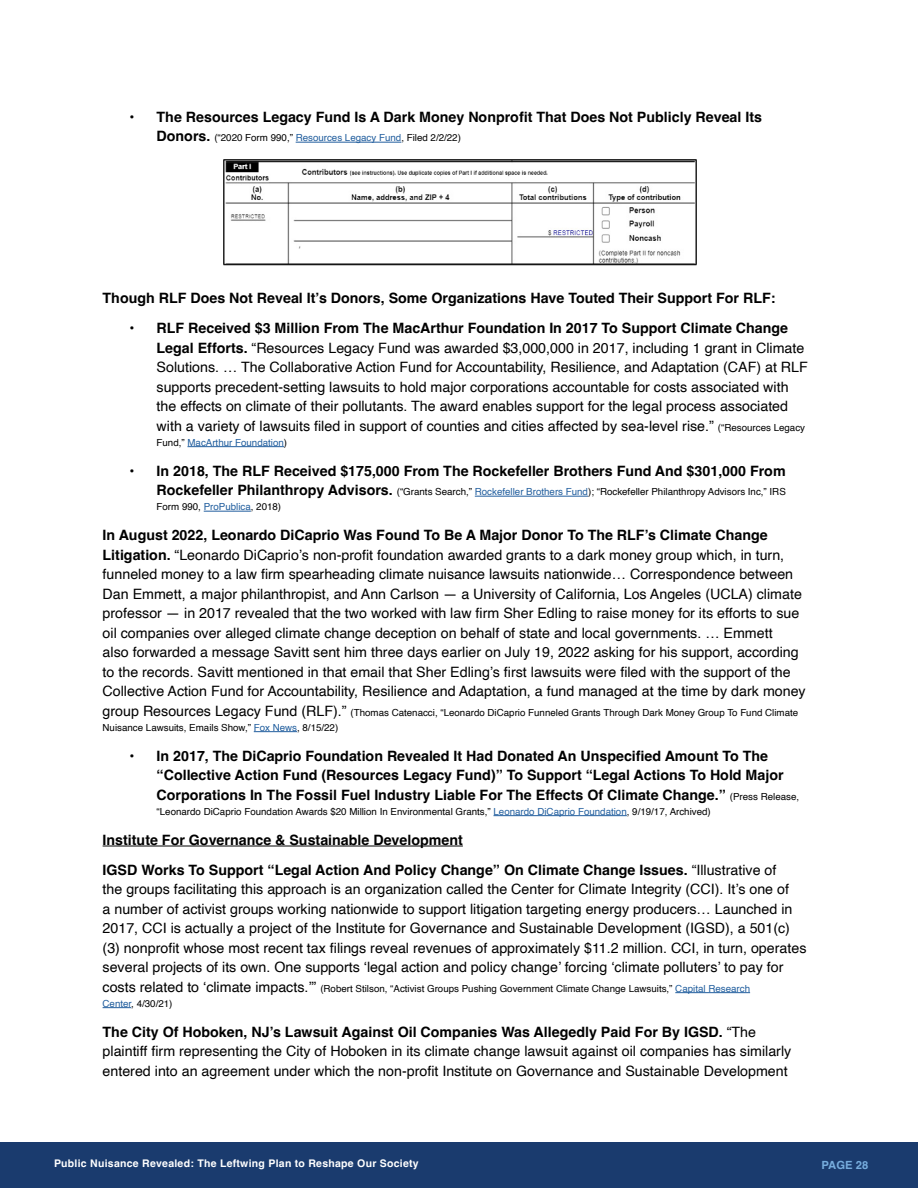
<style>
.page{position:relative;width:918px;height:1188px;background:#fff}
.page>*{position:absolute;margin:0;border:0;box-sizing:border-box;transform-origin:0 0}
.t1{font:14.25px/19.5px "Helvetica";color:#000}
.t2{font:700 14.25px/19.5px "Helvetica";color:#000}
.t3{font:700 11.25px "Helvetica";color:#76acdd}
.t4{font:700 10.5px "Helvetica";letter-spacing:.025em;color:#fff}
.t5{font:9.75px/15px "Helvetica";color:#000}
.t6{font:9.75px "Helvetica";color:#215e9e}
.s1{font-weight:700;font-size:14.25px}
.s2{color:#215e9e}
.s3{font-weight:700}
.s4{font-size:9.75px}
.s5{color:#000}
.s6{font-size:14.25px}
.s7{font-weight:400;font-size:9.75px}
.s8{font-weight:400}
</style>
<div class="page">
<div style="left:0;top:1143px;width:918px;height:45px;background:#1a3b6e"></div>
<hr style="left:296px;top:142px;width:105px;height:1px;background:#215e9e">
<hr style="left:187px;top:446px;width:97px;height:1px;background:#215e9e">
<hr style="left:475px;top:496px;width:113px;height:1px;background:#215e9e">
<hr style="left:204px;top:511px;width:47px;height:1px;background:#215e9e">
<hr style="left:254px;top:731px;width:43px;height:1px;background:#215e9e">
<hr style="left:494px;top:815px;width:133px;height:1px;background:#215e9e">
<hr style="left:103px;top:846px;width:360px;height:1px;background:#000">
<hr style="left:675px;top:992px;width:75px;height:1px;background:#215e9e">
<svg style="left:103px;top:1007px;width:28px;height:1px"></svg>
<img style="left:223px;top:160px;width:473px;height:106px">
<p class="t2" style="left:130px;top:109px;width:634px">• The Resources Legacy Fund Is A Dark Money Nonprofit That Does Not Publicly Reveal Its</p>
<p class="t5" style="left:157px;top:131px;width:306px"><span class="s1">Donors.</span> (“2020 Form 990,” <span class="s2">Resources Legacy Fund</span>, Filed 2/2/22)</p>
<p class="t2" style="left:103px;top:290px;width:674px">Though RLF Does Not Reveal It’s Donors, Some Organizations Have Touted Their Support For RLF:</p>
<p class="t1" style="left:157px;top:319px;width:653px;text-indent:-27px"><span class="s3">• RLF Received $3 Million From The MacArthur Foundation In 2017 To Support Climate Change Legal Efforts.</span> “Resources Legacy Fund was awarded $3,000,000 in 2017, including 1 grant in Climate Solutions. … The Collaborative Action Fund for Accountability, Resilience, and Adaptation (CAF) at RLF supports precedent-setting lawsuits to hold major corporations accountable for costs associated with the effects on climate of their pollutants. The award enables support for the legal process associated with a variety of lawsuits filed in support of counties and cities affected by sea-level rise.” <span class="s4">(“Resources Legacy</span></p>
<p class="t6" style="left:157px;top:435px;width:132px"><span class="s5">Fund,”</span> MacArthur Foundation<span class="s5">)</span></p>
<p class="t2" style="left:130px;top:463px;width:658px">• In 2018, The RLF Received $175,000 From The Rockefeller Brothers Fund And $301,000 From</p>
<p class="t5" style="left:157px;top:485px;width:631px"><span class="s1">Rockefeller Philanthropy Advisors.</span> (“Grants Search,” <span class="s2">Rockefeller Brothers Fund</span>); “Rockefeller Philanthropy Advisors Inc,” IRS<br>Form 990, <span class="s2">ProPublica</span>, 2018)</p>
<p class="t1" style="left:103px;top:526px;width:705px"><span class="s3">In August 2022, Leonardo DiCaprio Was Found To Be A Major Donor To The RLF’s Climate Change Litigation.</span> “Leonardo DiCaprio’s non-profit foundation awarded grants to a dark money group which, in turn, funneled money to a law firm spearheading climate nuisance lawsuits nationwide… Correspondence between Dan Emmett, a major philanthropist, and Ann Carlson — a University of California, Los Angeles (UCLA) climate professor — in 2017 revealed that the two worked with law firm Sher Edling to raise money for its efforts to sue oil companies over alleged climate change deception on behalf of state and local governments. … Emmett<br>also forwarded a message Savitt sent him three days earlier on July 19, 2022 asking for his support, according to the records. Savitt mentioned in that email that Sher Edling’s first lawsuits were filed with the support of the Collective Action Fund for Accountability, Resilience and Adaptation, a fund managed at the time by dark money</p>
<p class="t5" style="left:103px;top:705px;width:697px"><span class="s6">group Resources Legacy Fund (RLF).”</span> (Thomas Catenacci, “Leonardo DiCaprio Funneled Grants Through Dark Money Group To Fund Climate<br>Nuisance Lawsuits, Emails Show,” <span class="s2">Fox News</span>, 8/15/22)</p>
<p class="t2" style="left:157px;top:748px;width:644px;text-indent:-27px">• In 2017, The DiCaprio Foundation Revealed It Had Donated An Unspecified Amount To The “Collective Action Fund (Resources Legacy Fund)” To Support “Legal Actions To Hold Major<br>Corporations In The Fossil Fuel Industry Liable For The Effects Of Climate Change.” <span class="s7">(Press Release,</span></p>
<p class="t5" style="left:157px;top:804px;width:556px">“Leonardo DiCaprio Foundation Awards $20 Million In Environmental Grants,” <span class="s2">Leonardo DiCaprio Foundation</span>, 9/19/17, Archived)</p>
<p class="t2" style="left:103px;top:827px;width:675px;line-height:30px">Institute For Governance &amp; Sustainable Development<br>IGSD Works To Support “Legal Action And Policy Change” On Climate Change Issues. <span class="s8">“Illustrative of</span></p>
<p class="t1" style="left:103px;top:880px;width:705px">the groups facilitating this approach is an organization called the Center for Climate Integrity (CCI). It’s one of<br>a number of activist groups working nationwide to support litigation targeting energy producers… Launched in 2017, CCI is actually a project of the Institute for Governance and Sustainable Development (IGSD), a 501(c) (3) nonprofit whose most recent tax filings reveal revenues of approximately $11.2 million. CCI, in turn, operates several projects of its own. One supports ‘legal action and policy change’ forcing ‘climate polluters’ to pay for</p>
<p class="t5" style="left:103px;top:981px;width:649px"><span class="s6">costs related to ‘climate impacts.’”</span> (Robert Stilson, “Activist Groups Pushing Government Climate Change Lawsuits,” <span class="s2">Capital Research<br>Center</span>, 4/30/21)</p>
<p class="t1" style="left:103px;top:1023px;width:690px"><span class="s3">The City Of Hoboken, NJ’s Lawsuit Against Oil Companies Was Allegedly Paid For By IGSD.</span> “The plaintiff firm representing the City of Hoboken in its climate change lawsuit against oil companies has similarly entered into an agreement under which the non-profit Institute on Governance and Sustainable Development</p>
<p class="t4" style="left:54px;top:1157px;width:366px">Public Nuisance Revealed: The Leftwing Plan to Reshape Our Society</p>
<p class="t3" style="left:822px;top:1158px;width:48px">PAGE 28</p>
</div>
